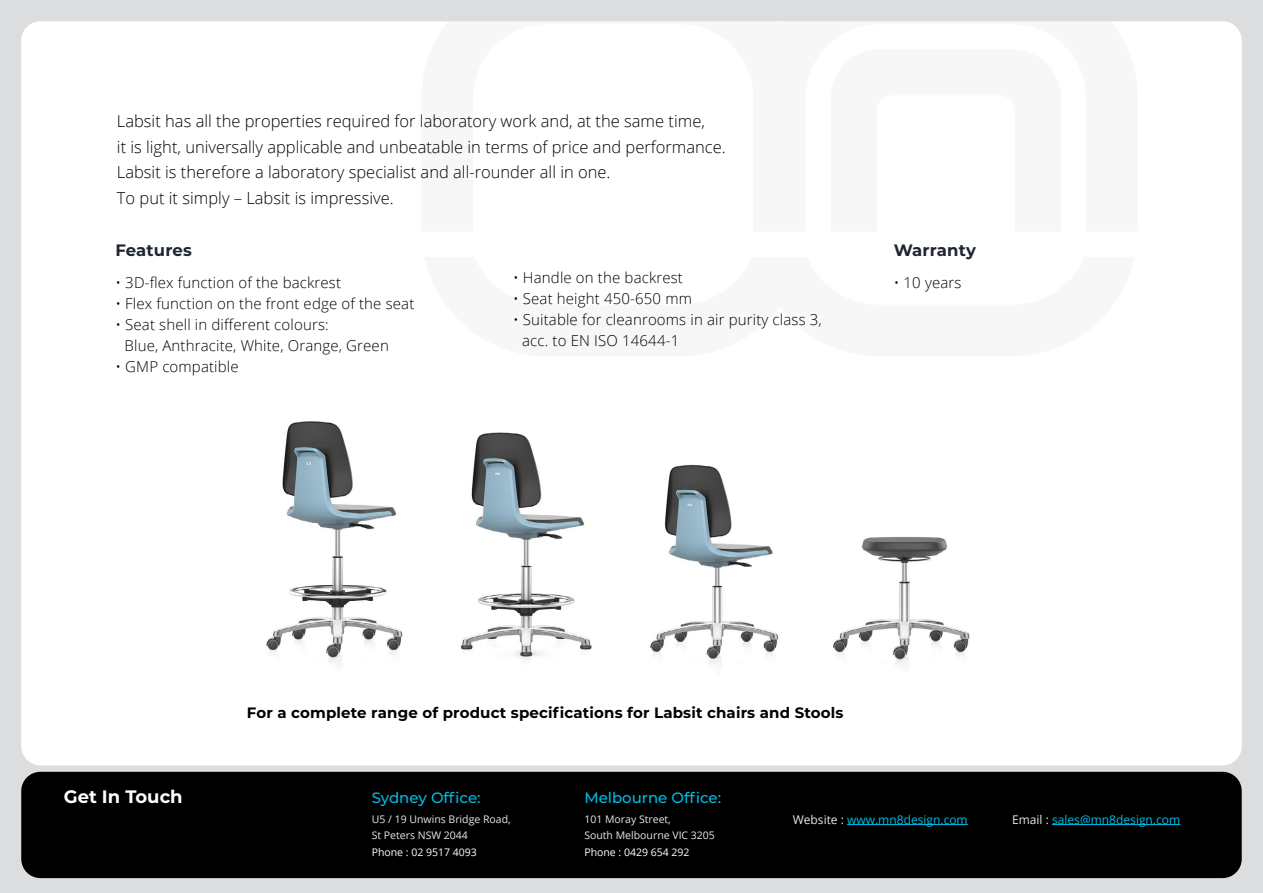
<style>
.page{position:relative;width:1263px;height:893px;background:#dcddde}
.page>*{position:absolute;margin:0;border:0;box-sizing:border-box;transform-origin:0 0}
.t1{font:700 18px "Montserrat";color:#fff}
.t2{font:300 16.5px/25.5px "Open Sans";color:#000}
.t3{font:700 16.5px "Montserrat";letter-spacing:.01em;color:#1f2530}
.t4{font:300 15px/21px "Open Sans";letter-spacing:.01em;color:#000}
.t5{font:700 15px "Montserrat";letter-spacing:.01em;color:#000}
.t6{font:500 15px "Montserrat";color:#00bce4}
.t7{font:12px "Open Sans";color:#00bce4}
.t8{font:10.5px/16.5px "Open Sans";color:#e6e7e8}
.t9{font:10.5px "Open Sans";color:#fff}
.s1{color:#e6e7e8}
</style>
<div class="page">
<div style="left:21px;top:21px;width:1221px;height:744px;background:#fff;border-radius:19px"></div>
<div style="left:21px;top:772px;width:1221px;height:106px;background:#000;border-radius:19px"></div>
<hr style="left:847px;top:824px;width:121px;height:1px;background:#00bce4">
<hr style="left:1052px;top:824px;width:128px;height:1px;background:#00bce4">
<svg style="left:447px;top:21px;width:665px;height:1px"></svg>
<img style="left:833px;top:537px;width:137px;height:128px">
<img style="left:266px;top:421px;width:137px;height:242px">
<img style="left:460px;top:432px;width:132px;height:228px">
<img style="left:650px;top:464px;width:129px;height:200px">
<p class="t2" style="left:117px;top:108px;width:610px">Labsit has all the properties required for laboratory work and, at the same time,<br>it is light, universally applicable and unbeatable in terms of price and performance.<br>Labsit is therefore a laboratory specialist and all-rounder all in one.<br>To put it simply – Labsit is impressive.</p>
<p class="t3" style="left:115px;top:239px;width:78px">Features</p>
<p class="t4" style="left:115px;top:272px;width:227px">• 3D-flex function of the backrest</p>
<p class="t4" style="left:115px;top:293px;width:300px">• Flex function on the front edge of the seat</p>
<p class="t4" style="left:125px;top:314px;width:266px;text-indent:-9px">• Seat shell in different colours:<br>Blue, Anthracite, White, Orange, Green</p>
<p class="t4" style="left:115px;top:356px;width:125px">• GMP compatible</p>
<p class="t4" style="left:513px;top:267px;width:171px">• Handle on the backrest</p>
<p class="t4" style="left:513px;top:288px;width:180px">• Seat height 450-650 mm</p>
<p class="t4" style="left:522px;top:309px;width:301px;text-indent:-9px">• Suitable for cleanrooms in air purity class 3, acc. to EN ISO 14644-1</p>
<p class="t3" style="left:894px;top:239px;width:84px">Warranty</p>
<p class="t4" style="left:894px;top:272px;width:69px">• 10 years</p>
<p class="t5" style="left:247px;top:701px;width:598px">For a complete range of product specifications for Labsit chairs and Stools</p>
<p class="t1" style="left:64px;top:784px;width:120px">Get In Touch</p>
<p class="t6" style="left:372px;top:788px;width:110px">Sydney Office:</p>
<p class="t8" style="left:372px;top:811px;width:141px">U5 / 19 Unwins Bridge Road,<br>St Peters NSW 2044</p>
<p class="t9" style="left:372px;top:845px;width:107px">Phone : 02 9517 4093</p>
<p class="t6" style="left:584px;top:787px;width:138px">Melbourne Office:</p>
<p class="t8" style="left:584px;top:810px;width:132px">101 Moray Street,<br>South Melbourne VIC 3205</p>
<p class="t9" style="left:584px;top:844px;width:107px">Phone : 0429 654 292</p>
<p class="t7" style="left:793px;top:811px;width:177px"><span class="s1">Website :</span> www.mn8design.com</p>
<p class="t7" style="left:1012px;top:811px;width:170px"><span class="s1">Email :</span> sales@mn8design.com</p>
</div>
